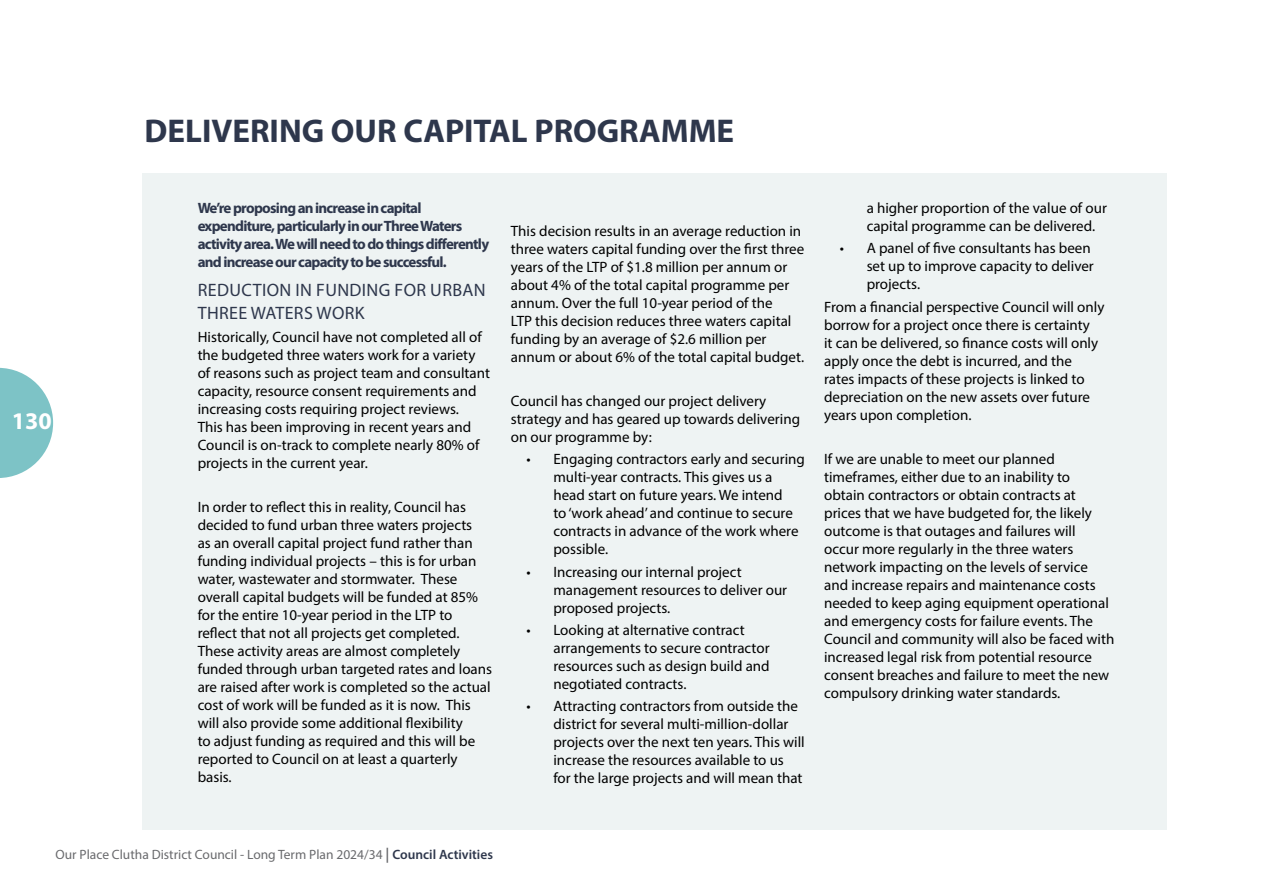
<style>
.page{position:relative;width:1263px;height:893px;background:#fff}
.page>*{position:absolute;margin:0;border:0;box-sizing:border-box;transform-origin:0 0}
.t1{font:700 33px "Myriad Pro";color:#2e374c}
.t2{font:700 24px "Myriad Pro";color:#fff}
.t3{font:18px/24px "Myriad Pro";letter-spacing:.02em;color:#2e374c}
.t4{font:15px/18px "Myriad Pro";color:#000}
.t5{font:700 15px/18px "Myriad Pro";letter-spacing:-.05em;color:#2e374c}
.t6{font:13.5px "Myriad Pro";color:#696a6d}
.s1{font-weight:600;font-size:15px}
.s2{font-weight:600;color:#2e374c}
</style>
<div class="page">
<svg style="left:0;top:368px;width:53px;height:110px"></svg>
<div style="left:142px;top:173px;width:1025px;height:657px;background:#eef3f3"></div>
<h2 class="t2" style="left:12px;top:405px;width:41px">130</h2>
<h1 class="t1" style="left:145px;top:109px;width:591px">DELIVERING OUR CAPITAL PROGRAMME</h1>
<p class="t5" style="left:198px;top:199px;width:293px">We’re proposing an increase in capital expenditure, particularly in our Three Waters activity area. We will need to do things differently and increase our capacity to be successful.</p>
<p class="t3" style="left:198px;top:277px;width:289px">REDUCTION IN FUNDING FOR URBAN<br>THREE WATERS WORK</p>
<p class="t4" style="left:198px;top:327px;width:294px">Historically, Council have not completed all of the budgeted three waters work for a variety of reasons such as project team and consultant capacity, resource consent requirements and increasing costs requiring project reviews.<br>This has been improving in recent years and Council is on-track to complete nearly 80% of projects in the current year.</p>
<p class="t4" style="left:198px;top:498px;width:296px">In order to reflect this in reality, Council has decided to fund urban three waters projects<br>as an overall capital project fund rather than funding individual projects – this is for urban water, wastewater and stormwater. These overall capital budgets will be funded at 85% for the entire 10-year period in the LTP to reflect that not all projects get completed.<br>These activity areas are almost completely funded through urban targeted rates and loans are raised after work is completed so the actual cost of work will be funded as it is now. This will also provide some additional flexibility<br>to adjust funding as required and this will be reported to Council on at least a quarterly basis.</p>
<p class="t4" style="left:511px;top:221px;width:295px">This decision results in an average reduction in three waters capital funding over the first three years of the LTP of $1.8 million per annum or about 4% of the total capital programme per annum. Over the full 10-year period of the<br>LTP this decision reduces three waters capital funding by an average of $2.6 million per annum or about 6% of the total capital budget.</p>
<p class="t4" style="left:511px;top:392px;width:291px">Council has changed our project delivery strategy and has geared up towards delivering on our programme by:</p>
<p class="t4" style="left:553px;top:450px;width:253px;text-indent:-27px">• Engaging contractors early and securing multi-year contracts. This gives us a head start on future years. We intend<br>to ‘work ahead’ and continue to secure contracts in advance of the work where possible.</p>
<p class="t4" style="left:553px;top:562px;width:235px;text-indent:-27px">• Increasing our internal project management resources to deliver our proposed projects.</p>
<p class="t4" style="left:553px;top:620px;width:218px;text-indent:-27px">• Looking at alternative contract arrangements to secure contractor resources such as design build and negotiated contracts.</p>
<p class="t4" style="left:553px;top:697px;width:253px;text-indent:-27px">• Attracting contractors from outside the district for several multi-million-dollar projects over the next ten years. This will increase the resources available to us for the large projects and will mean that</p>
<p class="t4" style="left:867px;top:199px;width:242px">a higher proportion of the value of our capital programme can be delivered.</p>
<p class="t4" style="left:867px;top:239px;width:229px;text-indent:-27px">• A panel of five consultants has been set up to improve capacity to deliver projects.</p>
<p class="t4" style="left:824px;top:297px;width:282px">From a financial perspective Council will only borrow for a project once there is certainty<br>it can be delivered, so finance costs will only apply once the debt is incurred, and the rates impacts of these projects is linked to depreciation on the new assets over future years upon completion.</p>
<p class="t4" style="left:824px;top:450px;width:292px">If we are unable to meet our planned timeframes, either due to an inability to obtain contractors or obtain contracts at prices that we have budgeted for, the likely outcome is that outages and failures will<br>occur more regularly in the three waters network impacting on the levels of service and increase repairs and maintenance costs needed to keep aging equipment operational and emergency costs for failure events. The Council and community will also be faced with increased legal risk from potential resource consent breaches and failure to meet the new compulsory drinking water standards.</p>
<p class="t6" style="left:56px;top:846px;width:439px">Our Place Clutha District Council - Long Term Plan 2024/34 <span class="s1">|</span> <span class="s2">Council Activities</span></p>
</div>
